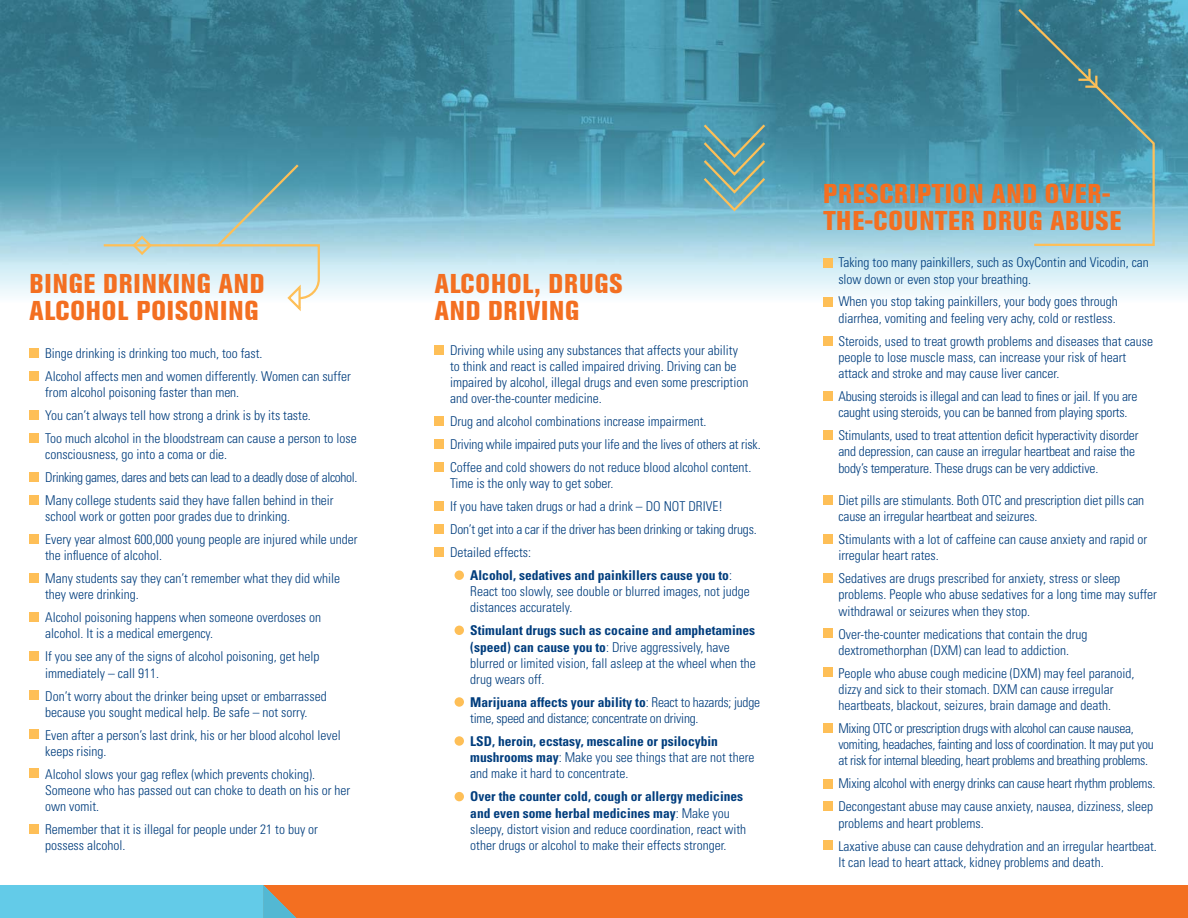
<style>
.page{position:relative;width:1188px;height:918px;background:#fff}
.page>*{position:absolute;margin:0;border:0;box-sizing:border-box;transform-origin:0 0}
.t1{font:800 condensed 27px/27px "Akzidenz Grotesk BE";letter-spacing:.03em;color:#f36f21}
.t2{font:300 condensed 13.5px/16.2px "Univers";color:#003d7d}
.t3{font:300 condensed 13.5px/16.2px "Univers";letter-spacing:-.02em;color:#003d7d}
.t4{font:300 condensed 13.5px/16.2px "Univers";letter-spacing:-.025em;color:#003d7d}
.t5{font:700 condensed 13.5px "Univers";color:#003d7d}
.s1{font-weight:300}
.s2{font-weight:700}
</style>
<div class="page">
<div style="left:0;top:266px;width:1188px;height:75px;background:linear-gradient(to bottom,#dbf1f8,#fff)"></div>
<img style="left:0;top:0;width:1188px;height:266px">
<div style="left:30px;top:573px;width:9px;height:10px;background:#febf57"></div>
<div style="left:30px;top:612px;width:9px;height:10px;background:#febf57"></div>
<div style="left:30px;top:651px;width:9px;height:10px;background:#febf57"></div>
<div style="left:30px;top:690px;width:9px;height:10px;background:#febf57"></div>
<div style="left:30px;top:730px;width:9px;height:9px;background:#febf57"></div>
<div style="left:30px;top:769px;width:9px;height:9px;background:#febf57"></div>
<div style="left:30px;top:825px;width:9px;height:9px;background:#febf57"></div>
<div style="left:0;top:885px;width:263px;height:33px;background:#63cbe8"></div>
<div style="left:263px;top:885px;width:925px;height:33px;background:#f36f21"></div>
<svg style="left:263px;top:885px;width:33px;height:33px"></svg>
<div style="left:29px;top:348px;width:10px;height:9px;background:#febf57"></div>
<div style="left:30px;top:371px;width:9px;height:9px;background:#febf57"></div>
<div style="left:30px;top:410px;width:9px;height:10px;background:#febf57"></div>
<div style="left:30px;top:433px;width:9px;height:9px;background:#febf57"></div>
<div style="left:30px;top:472px;width:9px;height:10px;background:#febf57"></div>
<div style="left:30px;top:495px;width:9px;height:10px;background:#febf57"></div>
<div style="left:30px;top:534px;width:9px;height:10px;background:#febf57"></div>
<div style="left:435px;top:345px;width:9px;height:9px;background:#febf57"></div>
<div style="left:435px;top:417px;width:9px;height:9px;background:#febf57"></div>
<div style="left:435px;top:440px;width:9px;height:9px;background:#febf57"></div>
<div style="left:435px;top:463px;width:9px;height:9px;background:#febf57"></div>
<div style="left:435px;top:502px;width:9px;height:9px;background:#febf57"></div>
<div style="left:435px;top:524px;width:9px;height:10px;background:#febf57"></div>
<div style="left:435px;top:548px;width:9px;height:9px;background:#febf57"></div>
<div style="left:455px;top:571px;width:9px;height:9px;background:#febf57;border-radius:50%"></div>
<div style="left:455px;top:626px;width:9px;height:9px;background:#febf57;border-radius:50%"></div>
<div style="left:455px;top:697px;width:9px;height:10px;background:#febf57;border-radius:50%"></div>
<div style="left:455px;top:792px;width:9px;height:9px;background:#febf57;border-radius:50%"></div>
<div style="left:823px;top:258px;width:10px;height:9px;background:#febf57"></div>
<div style="left:823px;top:297px;width:10px;height:10px;background:#febf57"></div>
<div style="left:823px;top:336px;width:10px;height:10px;background:#febf57"></div>
<div style="left:823px;top:392px;width:10px;height:9px;background:#febf57"></div>
<div style="left:823px;top:431px;width:10px;height:9px;background:#febf57"></div>
<div style="left:823px;top:495px;width:10px;height:9px;background:#febf57"></div>
<div style="left:823px;top:534px;width:10px;height:10px;background:#febf57"></div>
<div style="left:823px;top:573px;width:10px;height:10px;background:#febf57"></div>
<div style="left:823px;top:629px;width:10px;height:9px;background:#febf57"></div>
<div style="left:823px;top:668px;width:10px;height:9px;background:#febf57"></div>
<div style="left:823px;top:723px;width:10px;height:10px;background:#febf57"></div>
<div style="left:823px;top:779px;width:10px;height:9px;background:#febf57"></div>
<div style="left:823px;top:801px;width:10px;height:10px;background:#febf57"></div>
<div style="left:823px;top:841px;width:10px;height:9px;background:#febf57"></div>
<svg style="left:701px;top:122px;width:67px;height:91px;background:#68a3a9"></svg>
<svg style="left:101px;top:162px;width:220px;height:150px;background:#a2cbd6"></svg>
<svg style="left:1016px;top:7px;width:140px;height:240px;background:#5393a4"></svg>
<div style="left:455px;top:736px;width:9px;height:10px;background:#febf57;border-radius:50%"></div>
<h1 class="t1" style="left:30px;top:271px;width:236px">BINGE DRINKING AND<br>ALCOHOL POISONING</h1>
<h1 class="t1" style="left:435px;top:271px;width:189px">ALCOHOL, DRUGS<br>AND DRIVING</h1>
<p class="t2" style="left:45px;top:343px;width:307px;line-height:23px">Binge drinking is drinking too much, too fast.<br>Alcohol affects men and women differently. Women can suffer</p>
<p class="t2" style="left:45px;top:382px;width:313px;line-height:23px">from alcohol poisoning faster than men.<br>You can’t always tell how strong a drink is by its taste.<br>Too much alcohol in the bloodstream can cause a person to lose</p>
<p class="t2" style="left:45px;top:444px;width:314px;line-height:23px">consciousness, go into a coma or die.<br>Drinking games, dares and bets can lead to a deadly dose of alcohol.<br>Many college students said they have fallen behind in their</p>
<p class="t2" style="left:45px;top:506px;width:314px;line-height:23px">school work or gotten poor grades due to drinking.<br>Every year almost 600,000 young people are injured while under</p>
<p class="t2" style="left:45px;top:546px;width:297px;line-height:23px">the influence of alcohol.<br>Many students say they can’t remember what they did while</p>
<p class="t2" style="left:45px;top:585px;width:277px;line-height:23px">they were drinking.<br>Alcohol poisoning happens when someone overdoses on</p>
<p class="t2" style="left:45px;top:624px;width:276px;line-height:23px">alcohol. It is a medical emergency.<br>If you see any of the signs of alcohol poisoning, get help</p>
<p class="t2" style="left:45px;top:663px;width:283px;line-height:23px">immediately – call 911.<br>Don’t worry about the drinker being upset or embarrassed</p>
<p class="t2" style="left:45px;top:702px;width:297px;line-height:23px">because you sought medical help. Be safe – not sorry.<br>Even after a person’s last drink, his or her blood alcohol level</p>
<p class="t2" style="left:45px;top:741px;width:271px;line-height:23px">keeps rising.<br>Alcohol slows your gag reflex (which prevents choking).</p>
<p class="t2" style="left:45px;top:784px;width:307px">Someone who has passed out can choke to death on his or her own vomit.</p>
<p class="t2" style="left:45px;top:823px;width:274px">Remember that it is illegal for people under 21 to buy or possess alcohol.</p>
<p class="t2" style="left:450px;top:343px;width:300px">Driving while using any substances that affects your ability to think and react is called impaired driving. Driving can be impaired by alcohol, illegal drugs and even some prescription and over-the-counter medicine.</p>
<p class="t2" style="left:450px;top:412px;width:312px;line-height:23px">Drug and alcohol combinations increase impairment.<br>Driving while impaired puts your life and the lives of others at risk.<br>Coffee and cold showers do not reduce blood alcohol content.</p>
<p class="t2" style="left:450px;top:477px;width:165px">Time is the only way to get sober.</p>
<p class="t2" style="left:450px;top:500px;width:274px">If you have taken drugs or had a drink – DO NOT DRIVE!</p>
<p class="t2" style="left:450px;top:523px;width:308px">Don’t get into a car if the driver has been drinking or taking drugs.</p>
<p class="t2" style="left:450px;top:546px;width:82px">Detailed effects:</p>
<p class="t5" style="left:470px;top:570px;width:263px">Alcohol, sedatives and painkillers cause you to<span class="s1">:</span></p>
<p class="t2" style="left:470px;top:585px;width:281px">React too slowly, see double or blurred images, not judge distances accurately.</p>
<p class="t2" style="left:470px;top:624px;width:287px"><span class="s2">Stimulant drugs such as cocaine and amphetamines (speed) can cause you to</span>: Drive aggressively, have blurred or limited vision, fall asleep at the wheel when the drug wears off.</p>
<p class="t3" style="left:470px;top:696px;width:291px"><span class="s2">Marijuana affects your ability to</span>: React to hazards; judge time, speed and distance; concentrate on driving.</p>
<p class="t2" style="left:470px;top:735px;width:286px"><span class="s2">LSD, heroin, ecstasy, mescaline or psilocybin mushrooms may</span>: Make you see things that are not there and make it hard to concentrate.</p>
<p class="t2" style="left:470px;top:790px;width:277px"><span class="s2">Over the counter cold, cough or allergy medicines and even some herbal medicines may</span>: Make you sleepy, distort vision and reduce coordination, react with other drugs or alcohol to make their effects stronger.</p>
<h1 class="t1" style="left:823px;top:181px;width:300px">PRESCRIPTION AND OVER-<br>THE-COUNTER DRUG ABUSE</h1>
<p class="t2" style="left:838px;top:256px;width:312px">Taking too many painkillers, such as OxyContin and Vicodin, can slow down or even stop your breathing.</p>
<p class="t2" style="left:838px;top:295px;width:281px">When you stop taking painkillers, your body goes through diarrhea, vomiting and feeling very achy, cold or restless.</p>
<p class="t2" style="left:838px;top:334px;width:316px">Steroids, used to treat growth problems and diseases that cause people to lose muscle mass, can increase your risk of heart attack and stroke and may cause liver cancer.</p>
<p class="t2" style="left:838px;top:390px;width:300px">Abusing steroids is illegal and can lead to fines or jail. If you are caught using steroids, you can be banned from playing sports.</p>
<p class="t2" style="left:838px;top:429px;width:302px">Stimulants, used to treat attention deficit hyperactivity disorder and depression, can cause an irregular heartbeat and raise the body’s temperature. These drugs can be very addictive.</p>
<p class="t2" style="left:838px;top:494px;width:307px">Diet pills are stimulants. Both OTC and prescription diet pills can cause an irregular heartbeat and seizures.</p>
<p class="t2" style="left:838px;top:533px;width:310px">Stimulants with a lot of caffeine can cause anxiety and rapid or irregular heart rates.</p>
<p class="t2" style="left:838px;top:572px;width:320px">Sedatives are drugs prescribed for anxiety, stress or sleep problems. People who abuse sedatives for a long time may suffer withdrawal or seizures when they stop.</p>
<p class="t2" style="left:838px;top:627px;width:251px">Over-the-counter medications that contain the drug dextromethorphan (DXM) can lead to addiction.</p>
<p class="t2" style="left:838px;top:666px;width:298px">People who abuse cough medicine (DXM) may feel paranoid, dizzy and sick to their stomach. DXM can cause irregular heartbeats, blackout, seizures, brain damage and death.</p>
<p class="t4" style="left:838px;top:722px;width:317px">Mixing OTC or prescription drugs with alcohol can cause nausea, vomiting, headaches, fainting and loss of coordination. It may put you at risk for internal bleeding, heart problems and breathing problems.</p>
<p class="t3" style="left:838px;top:774px;width:319px;line-height:23px">Mixing alcohol with energy drinks can cause heart rhythm problems.<br>Decongestant abuse may cause anxiety, nausea, dizziness, sleep</p>
<p class="t2" style="left:838px;top:813px;width:320px;line-height:23px">problems and heart problems.<br>Laxative abuse can cause dehydration and an irregular heartbeat.</p>
<p class="t2" style="left:838px;top:855px;width:267px">It can lead to heart attack, kidney problems and death.</p>
</div>
